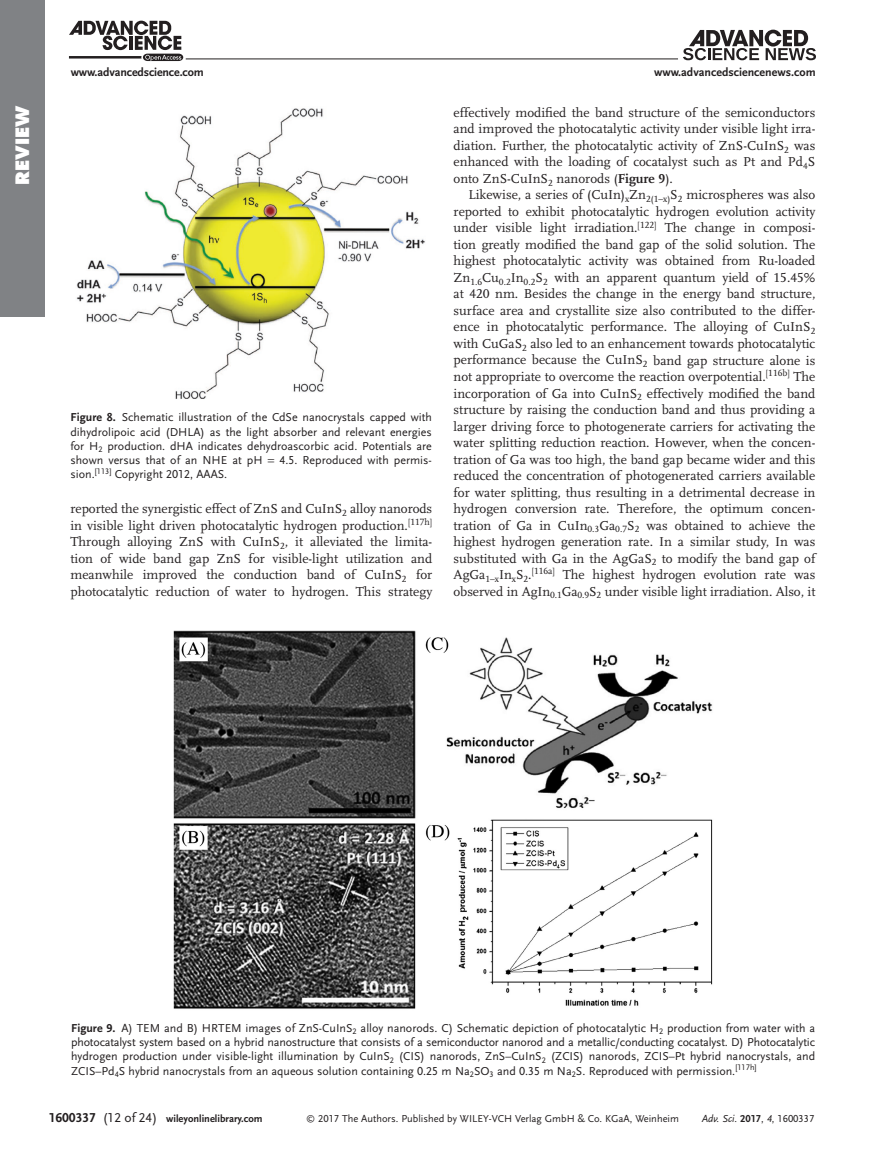
<style>
.page{position:relative;width:891px;height:1175px;background:#fff}
.page>*{position:absolute;margin:0;border:0;box-sizing:border-box;transform-origin:0 0}
.t1{font:800 18px "Futura";letter-spacing:.005em;color:#fff}
.t2{font:13.5px/16.5px "Scala LF";color:#231f20;text-align:justify}
.t3{font:12px/14.2px "Scala Sans LF";color:#231f20;text-align:justify}
.t4{font:700 12px "Scala Sans LF";color:#231f20}
.t5{font:10.5px "Scala Sans LF";color:#231f20}
.t6{font:700 10.5px "Scala Sans LF";color:#231f20}
.t7{font:italic 10.5px "Scala Sans LF";color:#231f20}
.s1{font-weight:700}
.s2{font-size:13.5px}
.s3{font-weight:400;font-size:13.5px}
.s4{font-size:9px}
.s5{font-weight:700;font-style:normal}
.s6{font-style:normal}
</style>
<div class="page">
<div style="left:0;top:0;width:45px;height:317px;background:#808285"></div>
<svg style="left:69px;top:21px;width:114px;height:40px"></svg>
<hr style="left:186px;top:59px;width:492px;height:1px;background:#231f20">
<svg style="left:683px;top:30px;width:133px;height:30px"></svg>
<img style="left:76px;top:108px;width:349px;height:291px">
<img style="left:173px;top:630px;width:540px;height:379px">
<h1 class="t1" style="left:11px;top:185px;width:81px;rotate:-90deg">Review</h1>
<p class="t4" style="left:71px;top:65px;width:135px">www.advancedscience.com</p>
<p class="t3" style="left:70px;top:410px;width:363px"><span class="s1">Figure 8.</span> Schematic illustration of the CdSe nanocrystals capped with dihydrolipoic acid (DHLA) as the light absorber and relevant energies for H<sub>2</sub> production. dHA indicates dehydroascorbic acid. Potentials are shown versus that of an NHE at pH</p>
<p class="t3" style="left:279px;top:453px;width:154px">4.5. Reproduced with permis-</p>
<p class="t3" style="left:70px;top:467px;width:158px">sion.<sup>[113]</sup> Copyright 2012, AAAS.</p>
<p class="t2" style="left:70px;top:500px;width:363px">reported the synergistic effect of ZnS and CuInS<sub>2</sub> alloy nanorods in visible light driven photocatalytic hydrogen production.<sup>[117h] </sup>Through alloying ZnS with CuInS<sub>2</sub>, it alleviated the limita&shy;tion of wide band gap ZnS for visible-light utilization and meanwhile improved the conduction band of CuInS<sub>2</sub> for photocatalytic reduction of water to hydrogen. This strategy</p>
<p class="t4" style="left:654px;top:65px;width:163px">www.advancedsciencenews.com</p>
<p class="t2" style="left:454px;top:104px;width:363px">effectively modified the band structure of the semiconductors and improved the photocatalytic activity under visible light irra&shy;diation. Further, the photocatalytic activity of ZnS-CuInS<sub>2</sub> was enhanced with the loading of cocatalyst such as Pt and Pd<sub>4</sub>S onto ZnS-CuInS<sub>2</sub> nanorods (<span class="s1">Figure 9</span>).</p>
<p class="t2" style="left:454px;top:187px;width:363px;text-indent:15px">Likewise, a series of (CuIn)<sub>x</sub>Zn<sub>2(1–x)</sub>S<sub>2</sub> microspheres was also reported to exhibit photocatalytic hydrogen evolution activity under visible light irradiation.<sup>[122]</sup> The change in composi&shy;tion greatly modified the band gap of the solid solution. The highest photocatalytic activity was obtained from Ru-loaded Zn<sub>1.6</sub>Cu<sub>0.2</sub>In<sub>0.2</sub>S<sub>2</sub> with an apparent quantum yield of 15.45% at 420 nm. Besides the change in the energy band structure, surface area and crystallite size also contributed to the differ&shy;ence in photocatalytic performance. The alloying of CuInS<sub>2 </sub>with CuGaS<sub>2</sub> also led to an enhancement towards photocatalytic performance because the CuInS<sub>2</sub> band gap structure alone is not appropriate to overcome the reaction overpotential.<sup>[116b]</sup> The incorporation of Ga into CuInS<sub>2</sub> effectively modified the band structure by raising the conduction band and thus providing a larger driving force to photogenerate carriers for activating the water splitting reduction reaction. However, when the concen&shy;tration of Ga was too high, the band gap became wider and this reduced the concentration of photogenerated carriers available for water splitting, thus resulting in a detrimental decrease in hydrogen conversion rate. Therefore, the optimum concen&shy;tration of Ga in CuIn<sub>0.3</sub>Ga<sub>0.7</sub>S<sub>2</sub> was obtained to achieve the highest hydrogen generation rate. In a similar study, In was substituted with Ga in the AgGaS<sub>2</sub> to modify the band gap of AgGa<sub>1–x</sub>In<sub>x</sub>S<sub>2</sub>.<sup>[116a]</sup> The highest hydrogen evolution rate was observed in AgIn<sub>0.1</sub>Ga<sub>0.9</sub>S<sub>2</sub> under visible light irradiation. Also, it</p>
<p class="t3" style="left:71px;top:1021px;width:746px"><span class="s1">Figure 9.</span> A) TEM and B) HRTEM images of ZnS-CuInS<sub>2</sub> alloy nanorods. C) Schematic depiction of photocatalytic H<sub>2</sub> production from water with a photocatalyst system based on a hybrid nanostructure that consists of a semiconductor nanorod and a metallic/conducting cocatalyst. D) Photocatalytic hydrogen production under visible-light illumination by CuInS<sub>2</sub> (CIS) nanorods, ZnS–CuInS<sub>2</sub> (ZCIS) nanorods, ZCIS–Pt hybrid nanocrystals, and ZCIS–Pd<sub>4</sub>S hybrid nanocrystals from an aqueous solution containing 0.25 m Na<sub>2</sub>SO<sub>3</sub> and 0.35 m Na<sub>2</sub>S. Reproduced with permission.<sup>[117h]</sup></p>
<p class="t6" style="left:49px;top:1113px;width:216px"><span class="s2">1600337</span> <span class="s3">(12 of 24)</span> wileyonlinelibrary.com</p>
<p class="t5" style="left:306px;top:1113px;width:374px"><span class="s4">©</span> 2017 The Authors. Published by WILEY-VCH Verlag GmbH &amp; Co. KGaA, Weinheim</p>
<p class="t7" style="left:702px;top:1113px;width:114px">Adv. Sci. <span class="s5">2017</span><span class="s6">,</span> 4<span class="s6">, 1600337</span></p>
</div>
